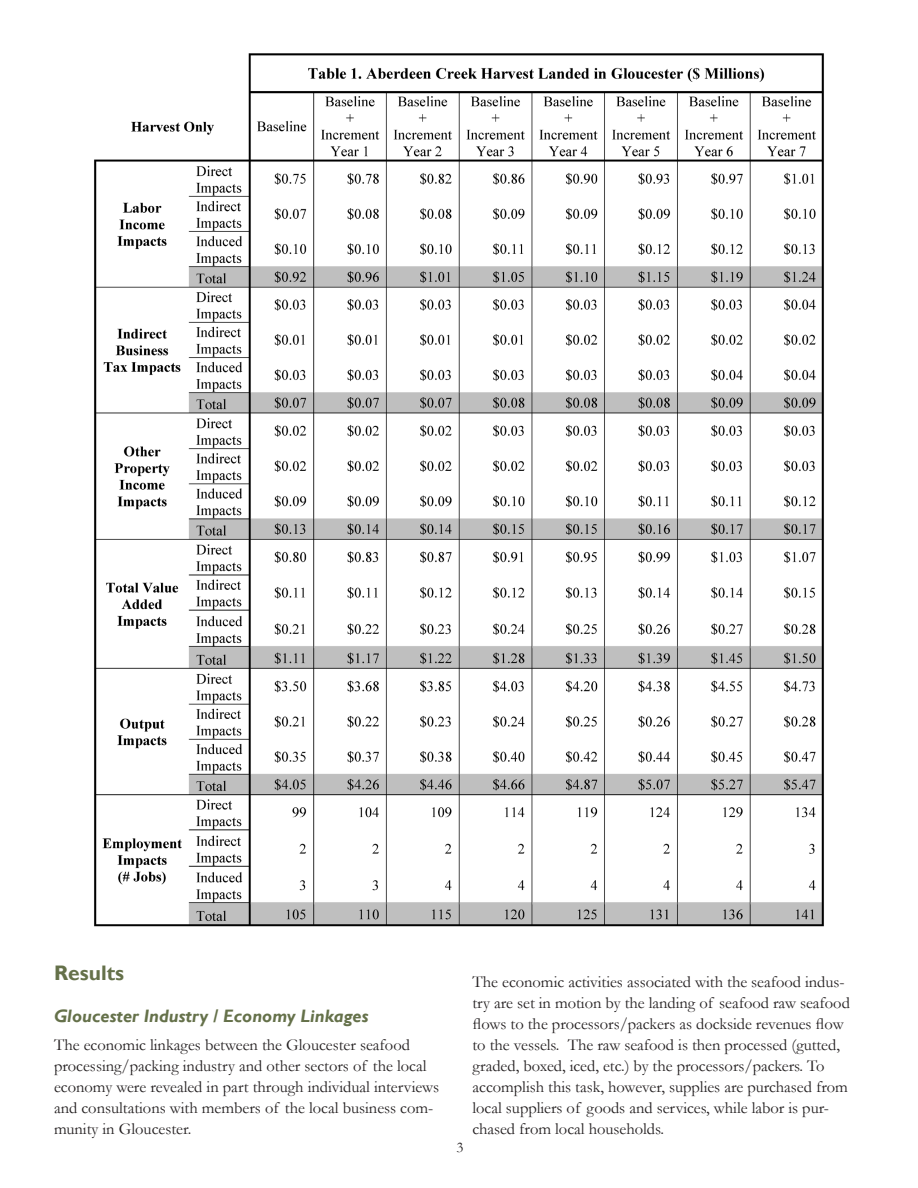
<style>
.page{position:relative;width:918px;height:1188px;background:#fff}
.page>*{position:absolute;margin:0;border:0;box-sizing:border-box;transform-origin:0 0}
.Header1{font:700 21px "Gill Sans";color:#65714a}
.Header_2{font:italic 700 18px "Gill Sans";color:#65714a}
.Body_Text{font:16.5px/21px "Garamond";color:#231f20}
.t1{font:15px "Garamond";color:#231f20}
</style>
<div class="page">
<img style="left:94px;top:53px;width:730px;height:874px">
<p class="Header1" style="left:54px;top:961px;width:72px">Results</p>
<p class="Header_2" style="left:54px;top:1006px;width:316px">Gloucester Industry / Economy Linkages</p>
<p class="Body_Text" style="left:54px;top:1034px;width:387px">The economic linkages between the Gloucester seafood processing/packing industry and other sectors of the local economy were revealed in part through individual interviews and consultations with members of the local business com&shy;munity in Gloucester.</p>
<p class="t1" style="left:456px;top:1137px;width:9px">3</p>
<p class="Body_Text" style="left:472px;top:971px;width:379px">The economic activities associated with the seafood indus&shy;try are set in motion by the landing of seafood raw seafood flows to the processors/packers as dockside revenues flow to the vessels. The raw seafood is then processed (gutted, graded, boxed, iced, etc.) by the processors/packers. To accomplish this task, however, supplies are purchased from local suppliers of goods and services, while labor is pur&shy;chased from local households.</p>
</div>
